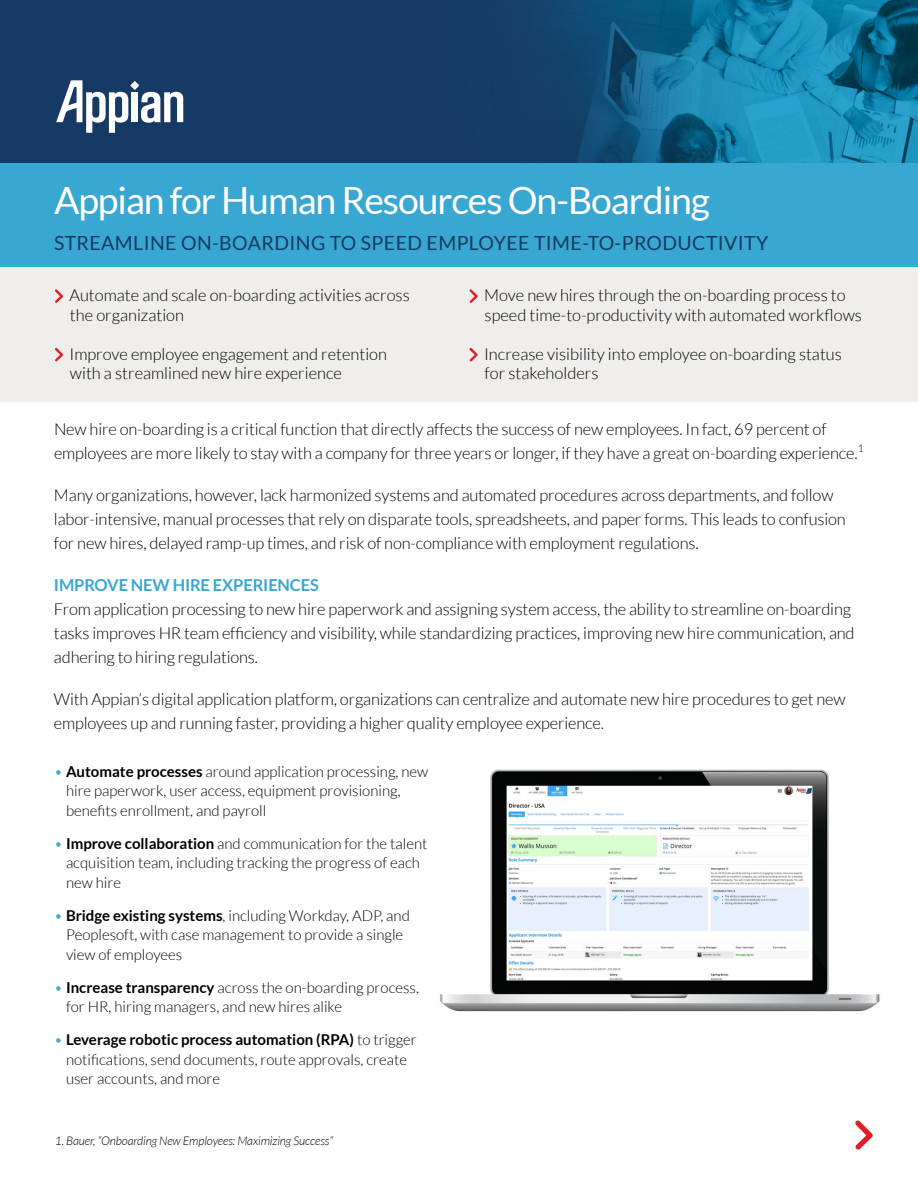
<style>
.page{position:relative;width:918px;height:1188px;background:#fff}
.page>*{position:absolute;margin:0;border:0;box-sizing:border-box;transform-origin:0 0}
.t1{font:37.5px "Lato";letter-spacing:-.03em;color:#fff}
.t2{font:19.5px "Lato";letter-spacing:.02em;color:#183a63}
.t3{font:300 16.5px/24px "Lato";letter-spacing:-.01em;color:#000}
.t4{font:700 16.5px "Lato";letter-spacing:-.01em;color:#38a7d1}
.t5{font:300 15px/19.5px "Lato";color:#000}
.t6{font:italic 300 12px "Lato";letter-spacing:-.01em;color:#000}
.t7{font:300 10.5px "Lato";color:#000}
.s1{color:#38a7d1}
.s2{font-weight:700}
</style>
<div class="page">
<img style="left:0;top:0;width:918px;height:164px">
<div style="left:0;top:164px;width:918px;height:103px;background:#38a7d1"></div>
<div style="left:0;top:267px;width:918px;height:135px;background:#efeeed"></div>
<svg style="left:55px;top:289px;width:8px;height:14px"></svg>
<svg style="left:55px;top:348px;width:8px;height:13px"></svg>
<svg style="left:469px;top:289px;width:9px;height:14px"></svg>
<svg style="left:469px;top:348px;width:9px;height:13px"></svg>
<svg style="left:855px;top:1120px;width:18px;height:30px"></svg>
<img style="left:440px;top:769px;width:440px;height:243px">
<svg style="left:56px;top:80px;width:127px;height:53px"></svg>
<h1 class="t1" style="left:54px;top:180px;width:658px">Appian for Human Resources On-Boarding</h1>
<p class="t2" style="left:54px;top:232px;width:716px">STREAMLINE ON-BOARDING TO SPEED EMPLOYEE TIME-TO-PRODUCTIVITY</p>
<p class="t3" style="left:69px;top:286px;width:342px;line-height:19.5px">Automate and scale on-boarding activities across the organization</p>
<p class="t3" style="left:69px;top:344px;width:319px;line-height:19.5px">Improve employee engagement and retention with a streamlined new hire experience</p>
<p class="t3" style="left:484px;top:286px;width:379px;line-height:19.5px">Move new hires through the on-boarding process to speed time-to-productivity with automated workflows</p>
<p class="t3" style="left:484px;top:344px;width:359px;line-height:19.5px">Increase visibility into employee on-boarding status for stakeholders</p>
<p class="t3" style="left:54px;top:418px;width:805px">New hire on-boarding is a critical function that directly affects the success of new employees. In fact, 69 percent of employees are more likely to stay with a company for three years or longer, if they have a great on-boarding experience.</p>
<p class="t7" style="left:858px;top:442px;width:8px">1</p>
<p class="t3" style="left:54px;top:484px;width:793px">Many organizations, however, lack harmonized systems and automated procedures across departments, and follow labor-intensive, manual processes that rely on disparate tools, spreadsheets, and paper forms. This leads to confusion for new hires, delayed ramp-up times, and risk of non-compliance with employment regulations.</p>
<p class="t4" style="left:54px;top:576px;width:266px">IMPROVE NEW HIRE EXPERIENCES</p>
<p class="t3" style="left:54px;top:598px;width:802px">From application processing to new hire paperwork and assigning system access, the ability to streamline on-boarding tasks improves HR team efficiency and visibility, while standardizing practices, improving new hire communication, and adhering to hiring regulations.</p>
<p class="t3" style="left:54px;top:688px;width:793px">With Appian’s digital application platform, organizations can centralize and automate new hire procedures to get new employees up and running faster, providing a higher quality employee experience.</p>
<p class="t5" style="left:66px;top:762px;width:364px;text-indent:-12px"><span class="s1">•</span> <span class="s2">Automate processes</span> around application processing, new hire paperwork, user access, equipment provisioning, benefits enrollment, and payroll</p>
<p class="t5" style="left:66px;top:834px;width:363px;text-indent:-12px"><span class="s1">•</span> <span class="s2">Improve collaboration</span> and communication for the talent acquisition team, including tracking the progress of each new hire</p>
<p class="t5" style="left:66px;top:906px;width:345px;text-indent:-12px"><span class="s1">•</span> <span class="s2">Bridge existing systems</span>, including Workday, ADP, and<br>Peoplesoft, with case management to provide a single view of employees</p>
<p class="t5" style="left:66px;top:978px;width:355px;text-indent:-12px"><span class="s1">•</span> <span class="s2">Increase transparency</span> across the on-boarding process, for HR, hiring managers, and new hires alike</p>
<p class="t5" style="left:66px;top:1030px;width:352px;text-indent:-12px"><span class="s1">•</span> <span class="s2">Leverage robotic process automation (RPA)</span> to trigger notifications, send documents, route approvals, create user accounts, and more</p>
<p class="t6" style="left:55px;top:1134px;width:280px">1. Bauer, “Onboarding New Employees: Maximizing Success”</p>
</div>
